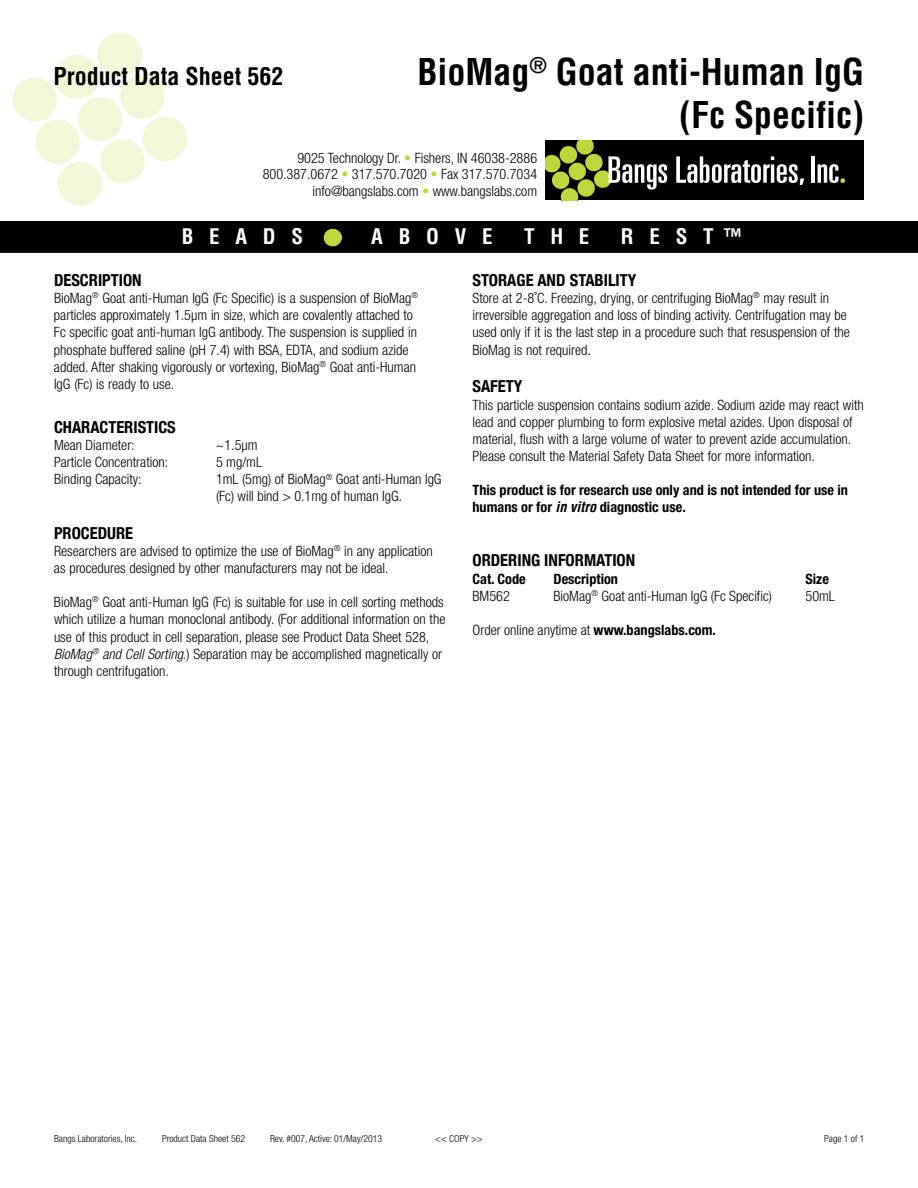
<style>
.page{position:relative;width:918px;height:1188px;background:#fff}
.page>*{position:absolute;margin:0;border:0;box-sizing:border-box;transform-origin:0 0}
.t1{font:700 condensed 36px/43.2px "Helvetica";color:#000;text-align:right}
.t2{font:700 condensed 24px "Helvetica";color:#000}
.t3{font:700 condensed 21px "Helvetica";color:#fff}
.t4{font:700 condensed 16.5px "Helvetica Neue";color:#000}
.t5{font:300 condensed 14.25px/17.1px "Helvetica Neue";color:#000}
.t6{font:700 condensed 14.25px/17.1px "Helvetica Neue";color:#000}
.t7{font:300 condensed 9.75px "Helvetica Neue";color:#000}
.s1{color:#bed73d}
.s2{font-style:italic}
.s3{font-family:"Helvetica";font-weight:400;font-size:15px}
.s4{font-family:"Helvetica";font-style:italic}
.s5{font-weight:700}
</style>
<div class="page">
<div style="left:1px;top:222px;width:916px;height:30px;background:#000"></div>
<div style="left:0;top:221px;width:918px;height:32px;border:2px solid #000"></div>
<svg style="left:13px;top:32px;width:174px;height:174px"></svg>
<div style="left:324px;top:229px;width:18px;height:18px;background:#bed73d;border-radius:50%"></div>
<div style="left:546px;top:141px;width:318px;height:59px;background:#000"></div>
<svg style="left:546px;top:141px;width:121px;height:59px"></svg>
<svg style="left:676px;top:156px;width:128px;height:29px"></svg>
<hr style="left:811px;top:156px;width:4px;height:27px;background:#fff">
<svg style="left:818px;top:164px;width:27px;height:19px"></svg>
<h2 class="t2" style="left:54px;top:62px;width:232px">Product Data Sheet 562</h2>
<h1 class="t1" style="left:418px;top:50px;width:448px">BioMag<sup>®</sup> Goat anti-Human IgG (Fc Specific)</h1>
<p class="t5" style="left:263px;top:149px;width:276px;line-height:16.5px;text-align:right">9025 Technology Dr. <span class="s1">•</span> Fishers, IN 46038-2886<br>800.387.0672 <span class="s1">•</span> 317.570.7020 <span class="s1">•</span> Fax 317.570.7034 info@bangslabs.com <span class="s1">•</span> www.bangslabs.com</p>
<h3 class="t3" style="left:182px;top:224px;width:123px">B E A D S</h3>
<h3 class="t3" style="left:371px;top:224px;width:123px">A B O V E</h3>
<h3 class="t3" style="left:524px;top:224px;width:67px">T H E</h3>
<h3 class="t3" style="left:621px;top:224px;width:123px">R E S T ™</h3>
<p class="t4" style="left:54px;top:270px;width:89px">DESCRIPTION</p>
<p class="t5" style="left:54px;top:289px;width:366px">BioMag<sup>®</sup> Goat anti-Human IgG (Fc Specific) is a suspension of BioMag<sup>® </sup>particles approximately 1.5µm in size, which are covalently attached to Fc specific goat anti-human IgG antibody. The suspension is supplied in phosphate buffered saline (pH 7.4) with BSA, EDTA, and sodium azide added. After shaking vigorously or vortexing, BioMag<sup>®</sup> Goat anti-Human IgG (Fc) is ready to use.</p>
<p class="t4" style="left:54px;top:417px;width:123px">CHARACTERISTICS</p>
<p class="t5" style="left:54px;top:436px;width:82px">Mean Diameter:</p>
<p class="t5" style="left:216px;top:436px;width:43px">~1.5µm</p>
<p class="t5" style="left:54px;top:454px;width:116px">Particle Concentration:</p>
<p class="t5" style="left:216px;top:454px;width:48px">5 mg/mL</p>
<p class="t5" style="left:54px;top:471px;width:89px">Binding Capacity:</p>
<p class="t5" style="left:216px;top:471px;width:227px">1mL (5mg) of BioMag<sup>®</sup> Goat anti-Human IgG (Fc) will bind &gt; 0.1mg of human IgG.</p>
<p class="t4" style="left:54px;top:523px;width:81px">PROCEDURE</p>
<p class="t5" style="left:54px;top:542px;width:380px">Researchers are advised to optimize the use of BioMag<sup>®</sup> in any application as procedures designed by other manufacturers may not be ideal.</p>
<p class="t5" style="left:54px;top:593px;width:393px">BioMag<sup>®</sup> Goat anti-Human IgG (Fc) is suitable for use in cell sorting methods which utilize a human monoclonal antibody. (For additional information on the use of this product in cell separation, please see Product Data Sheet 528, <span class="s2">BioMag</span><sup>®</sup> <span class="s2">and Cell Sorting</span>.) Separation may be accomplished magnetically or through centrifugation.</p>
<p class="t4" style="left:472px;top:270px;width:165px">STORAGE AND STABILITY</p>
<p class="t5" style="left:472px;top:289px;width:379px">Store at 2-8˚C. Freezing, drying, or centrifuging BioMag<sup>®</sup> may result in irreversible aggregation and loss of binding activity. Centrifugation may be used only if it is the last step in a procedure such that resuspension of the BioMag is not required<span class="s3">.</span></p>
<p class="t4" style="left:472px;top:377px;width:51px">SAFETY</p>
<p class="t5" style="left:472px;top:396px;width:393px">This particle suspension contains sodium azide. Sodium azide may react with lead and copper plumbing to form explosive metal azides. Upon disposal of material, flush with a large volume of water to prevent azide accumulation.<br>Please consult the Material Safety Data Sheet for more information.</p>
<p class="t6" style="left:472px;top:482px;width:377px">This product is for research use only and is not intended for use in humans or for <span class="s4">in vitro</span> diagnostic use.</p>
<p class="t4" style="left:472px;top:551px;width:164px">ORDERING INFORMATION</p>
<p class="t6" style="left:472px;top:570px;width:55px">Cat. Code</p>
<p class="t6" style="left:553px;top:570px;width:66px">Description</p>
<p class="t6" style="left:805px;top:570px;width:25px">Size</p>
<p class="t5" style="left:472px;top:587px;width:39px">BM562</p>
<p class="t5" style="left:553px;top:587px;width:220px">BioMag<sup>®</sup> Goat anti-Human IgG (Fc Specific)</p>
<p class="t5" style="left:806px;top:587px;width:31px">50mL</p>
<p class="t5" style="left:473px;top:621px;width:245px">Order online anytime at <span class="s5">www.bangslabs.com.</span></p>
<p class="t7" style="left:435px;top:1133px;width:49px">&lt;&lt; COPY &gt;&gt;</p>
<p class="t7" style="left:54px;top:1133px;width:85px">Bangs Laboratories, Inc.</p>
<p class="t7" style="left:162px;top:1133px;width:85px">Product Data Sheet 562</p>
<p class="t7" style="left:270px;top:1133px;width:114px">Rev. #007, Active: 01/May/2013</p>
<p class="t7" style="left:824px;top:1133px;width:42px">Page 1 of 1</p>
</div>
